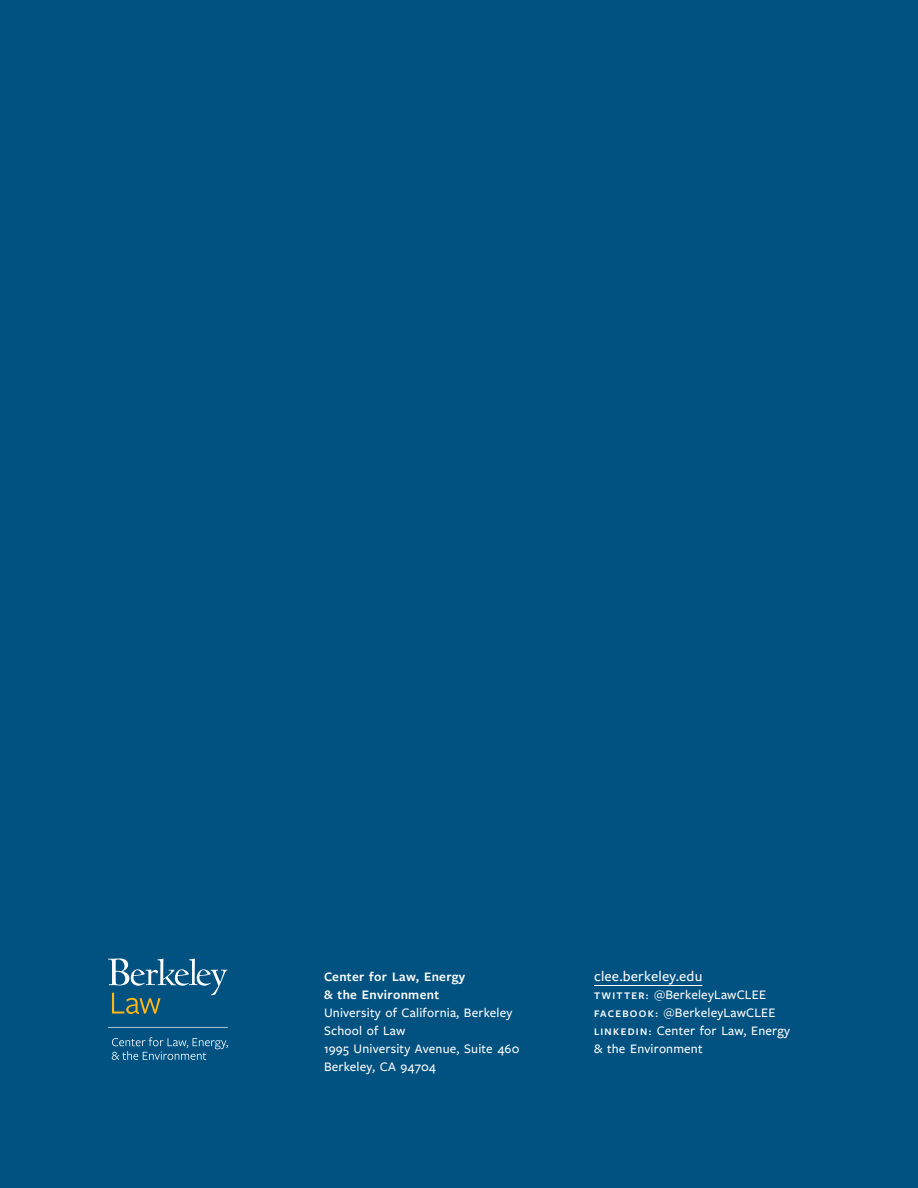
<style>
.page{position:relative;width:918px;height:1188px;background:#015181}
.page>*{position:absolute;margin:0;border:0;box-sizing:border-box;transform-origin:0 0}
.t1{font:500 15px "Freight Sans Pro";color:#fff}
.t2{font:500 13.5px/18px "Freight Sans Pro";letter-spacing:.015em;color:#fff}
.t3{font:600 13.5px/18px "Freight Sans Pro";letter-spacing:.025em;color:#fff}
.s1{font-weight:600;font-size:10.5px}
</style>
<div class="page">
<hr style="left:594px;top:985px;width:108px;height:1px;background:#fff">
<svg style="left:112px;top:1037px;width:116px;height:23px"></svg>
<svg style="left:108px;top:1027px;width:120px;height:1px"></svg>
<svg style="left:108px;top:959px;width:119px;height:55px"></svg>
<p class="t3" style="left:324px;top:967px;width:143px">Center for Law, Energy &amp; the Environment</p>
<p class="t2" style="left:324px;top:1003px;width:197px">University of California, Berkeley<br>School of Law<br>1995 University Avenue, Suite 460<br>Berkeley, CA 94704</p>
<p class="t1" style="left:594px;top:966px;width:110px">clee.berkeley.edu</p>
<p class="t2" style="left:594px;top:985px;width:198px"><span class="s1">TWITTER:</span> @BerkeleyLawCLEE<br><span class="s1">FACEBOOK:</span> @BerkeleyLawCLEE<br><span class="s1">LINKEDIN:</span> Center for Law, Energy &amp; the Environment</p>
</div>
